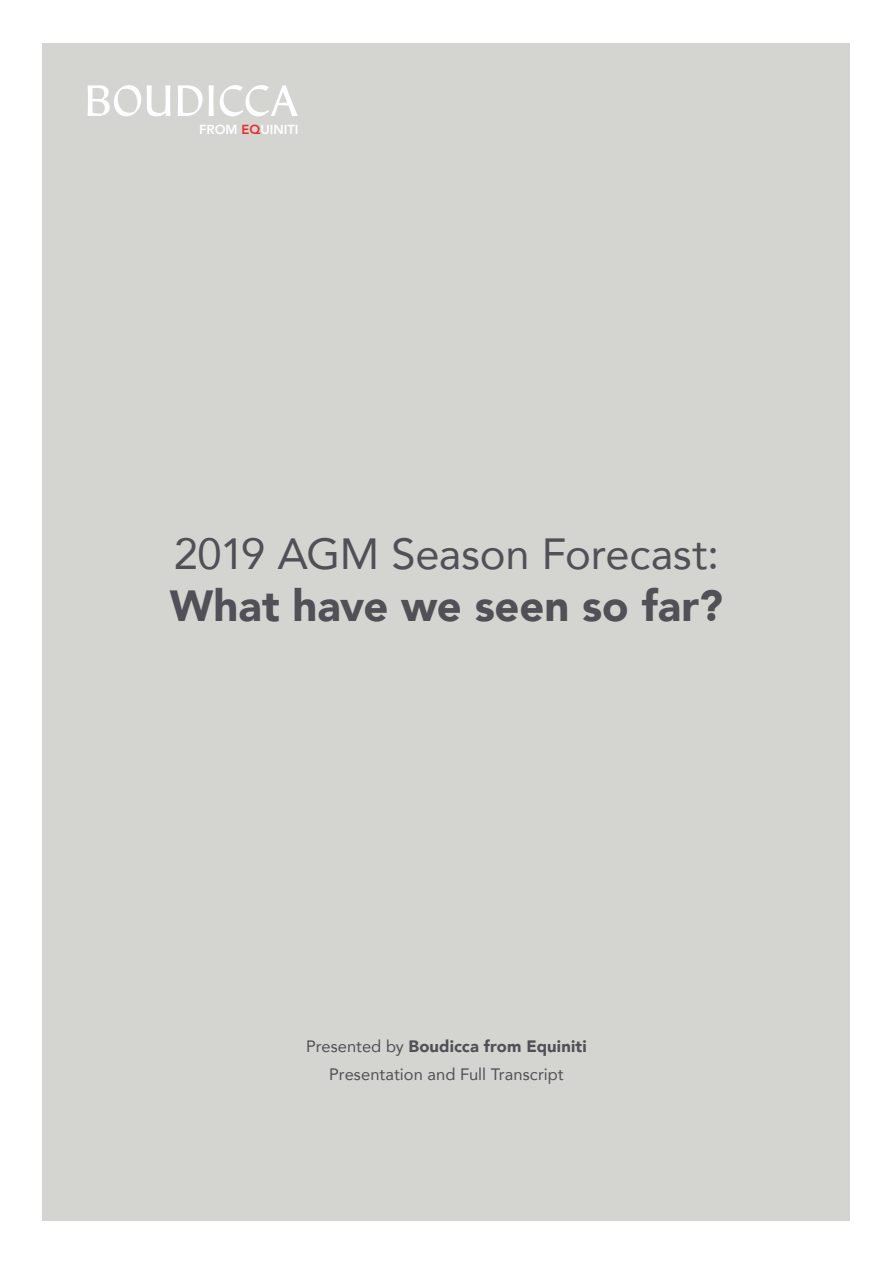
<style>
.page{position:relative;width:893px;height:1263px;background:#fff}
.page>*{position:absolute;margin:0;border:0;box-sizing:border-box;transform-origin:0 0}
.t1{font:43.5px "Avenir";letter-spacing:-.005em;color:#505056}
.t2{font:900 43.5px "Avenir";color:#505056}
.t3{font:16.5px/28.3px "Avenir";letter-spacing:.005em;color:#505056;text-align:center}
.t4{font:800 13.05px "Avenir";color:#fff}
.s1{color:#eb2928}
.s2{font-weight:900}
</style>
<div class="page">
<div style="left:43px;top:43px;width:807px;height:1177px;background:#d4d5d1"></div>
<svg style="left:178px;top:85px;width:25px;height:31px"></svg>
<svg style="left:209px;top:85px;width:5px;height:31px"></svg>
<svg style="left:147px;top:85px;width:23px;height:31px"></svg>
<svg style="left:220px;top:85px;width:78px;height:31px"></svg>
<svg style="left:88px;top:85px;width:53px;height:31px"></svg>
<p class="t4" style="left:199px;top:120px;width:101px">FROM <span class="s1">EQ</span>UINITI</p>
<h1 class="t1" style="left:174px;top:519px;width:547px">2019 AGM Season Forecast:</h1>
<h1 class="t2" style="left:170px;top:568px;width:554px">What have we seen so far?</h1>
<p class="t3" style="left:306px;top:1031px;width:282px">Presented by <span class="s2">Boudicca from Equiniti<br></span>Presentation and Full Transcript</p>
</div>
